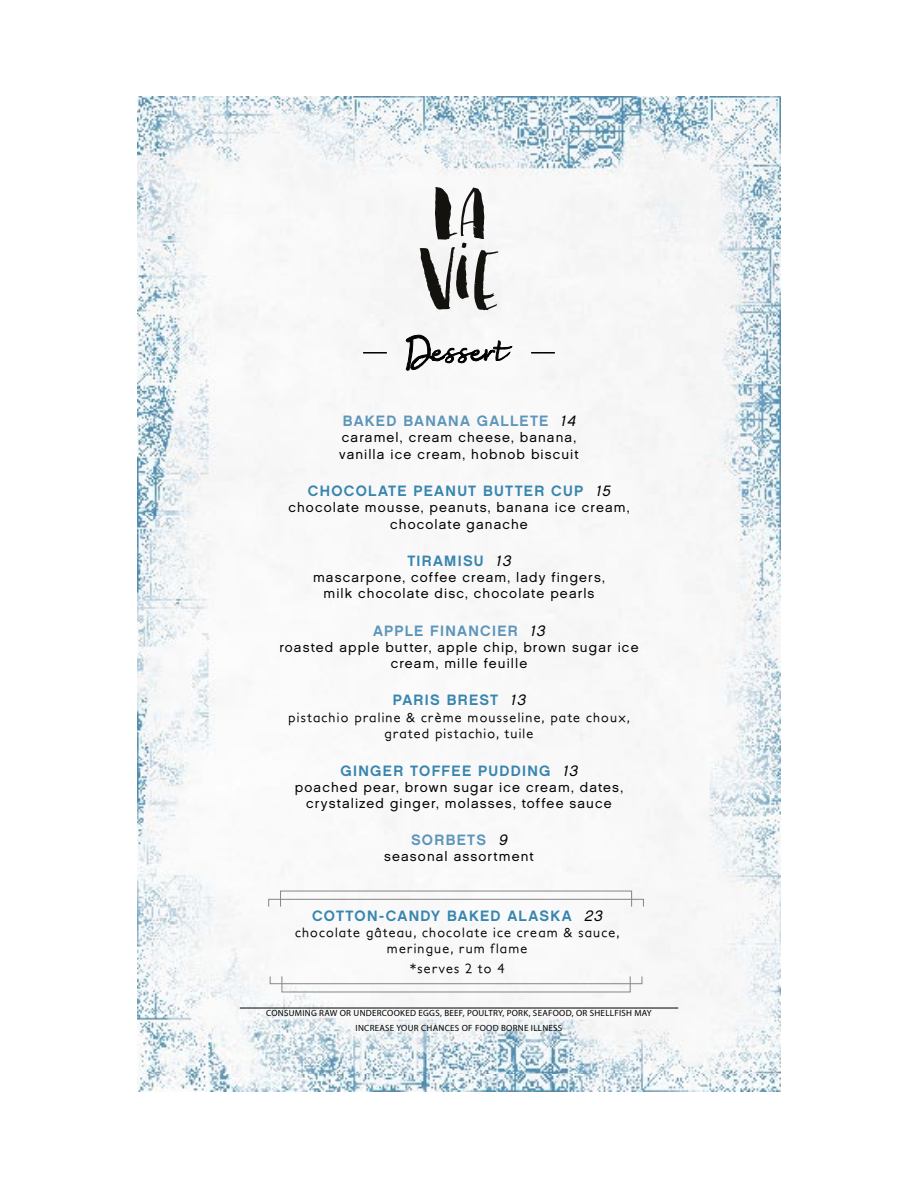
<style>
.page{position:relative;width:918px;height:1188px;background:#fff}
.page>*{position:absolute;margin:0;border:0;box-sizing:border-box;transform-origin:0 0}
.t1{font:15px "Chalet New York Nineteen Sixty";letter-spacing:.085em;color:#3885ae}
.t2{font:15px "Chalet New York Nineteen Sixty";letter-spacing:.08em;color:#5d95ba}
.t3{font:13.5px/16.2px "Chalet London Nineteen Sixty";letter-spacing:.08em;color:#000;text-align:center}
.t4{font:500 13.5px/16.5px "Petita";letter-spacing:.095em;color:#000;text-align:center}
.t5{font:9px/15px "Myriad Pro";letter-spacing:.03em;color:#000;text-align:center}
.s1{font-family:"Chalet London Nineteen Sixty";font-style:italic;color:#000}
</style>
<div class="page">
<img style="left:137px;top:97px;width:644px;height:994px">
<hr style="left:240px;top:1008px;width:438px;height:1px;background:#000">
<svg style="left:420px;top:187px;width:78px;height:123px"></svg>
<svg style="left:405px;top:334px;width:108px;height:37px"></svg>
<hr style="left:363px;top:352px;width:24px;height:2px;background:#000">
<hr style="left:531px;top:352px;width:24px;height:2px;background:#000">
<p class="t2" style="left:343px;top:412px;width:237px">BAKED BANANA GALLETE <span class="s1">14</span></p>
<p class="t3" style="left:339px;top:429px;width:241px;text-align:left">caramel, cream cheese, banana, vanilla ice cream, hobnob biscuit</p>
<p class="t1" style="left:308px;top:482px;width:307px">CHOCOLATE PEANUT BUTTER CUP <span class="s1">15</span></p>
<p class="t3" style="left:288px;top:500px;width:343px">chocolate mousse, peanuts, banana ice cream, chocolate ganache</p>
<p class="t1" style="left:407px;top:552px;width:108px">TIRAMISU <span class="s1">13</span></p>
<p class="t3" style="left:313px;top:569px;width:293px">mascarpone, coffee cream, lady fingers, milk chocolate disc, chocolate pearls</p>
<p class="t2" style="left:373px;top:621px;width:177px">APPLE FINANCIER <span class="s1">13</span></p>
<p class="t3" style="left:279px;top:639px;width:361px">roasted apple butter, apple chip, brown sugar ice cream, mille feuille</p>
<p class="t1" style="left:393px;top:691px;width:138px">PARIS BREST <span class="s1">13</span></p>
<p class="t4" style="left:288px;top:709px;width:343px">pistachio praline &amp; crème mousseline, pate choux, grated pistachio, tuile</p>
<p class="t1" style="left:341px;top:761px;width:242px">GINGER TOFFEE PUDDING <span class="s1">13</span></p>
<p class="t3" style="left:295px;top:779px;width:330px">poached pear, brown sugar ice cream, dates, crystalized ginger, molasses, toffee sauce</p>
<p class="t2" style="left:411px;top:830px;width:101px">SORBETS <span class="s1">9</span></p>
<p class="t3" style="left:384px;top:848px;width:151px">seasonal assortment</p>
<p class="t1" style="left:312px;top:906px;width:295px">COTTON-CANDY BAKED ALASKA <span class="s1">23</span></p>
<p class="t4" style="left:295px;top:925px;width:326px">chocolate gâteau, chocolate ice cream &amp; sauce, meringue, rum flame</p>
<p class="t4" style="left:410px;top:960px;width:96px">*serves 2 to 4</p>
<p class="t5" style="left:266px;top:1006px;width:387px">CONSUMING RAW OR UNDERCOOKED EGGS, BEEF, POULTRY, PORK, SEAFOOD, OR SHELLFISH MAY<br>INCREASE YOUR CHANCES OF FOOD BORNE ILLNESS</p>
</div>
